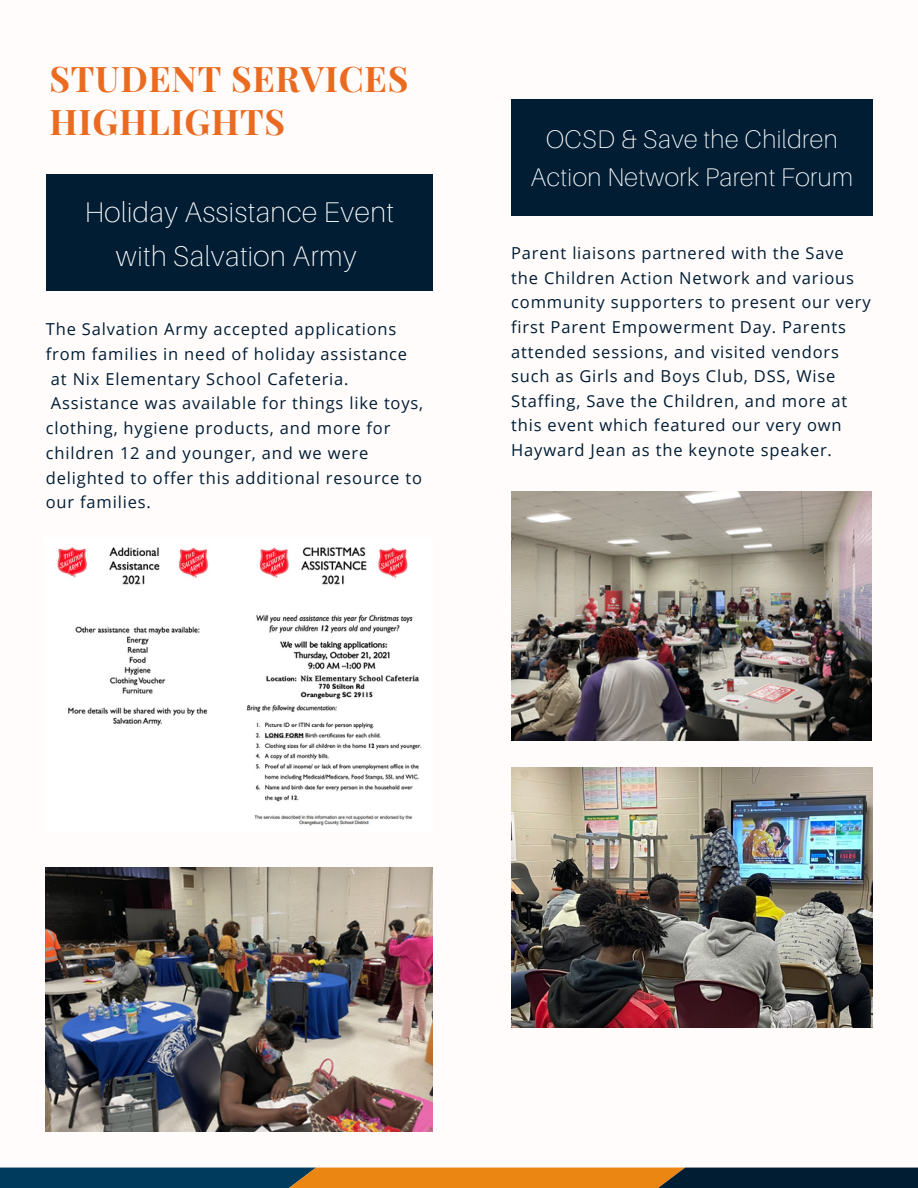
<style>
.page{position:relative;width:918px;height:1188px;background:#fffcfb}
.page>*{position:absolute;margin:0;border:0;box-sizing:border-box;transform-origin:0 0}
.t1{font:700 35.4px/42.8px "Playfair Display";letter-spacing:.02em;color:#ea6a20}
.t2{font:100 28.5px/43.8px "Aileron";letter-spacing:.02em;color:#fff;text-align:center}
.t3{font:100 25.5px/38.2px "Aileron";letter-spacing:.02em;color:#fff;text-align:center}
.t4{font:16.5px/24.6px "Open Sans";letter-spacing:.05em;color:#001d34}
</style>
<div class="page">
<svg style="left:0;top:1168px;width:918px;height:20px;background:#5e5034"></svg>
<div style="left:46px;top:174px;width:387px;height:117px;background:#001d34"></div>
<div style="left:511px;top:99px;width:361px;height:117px;background:#001d34"></div>
<img style="left:46px;top:867px;width:387px;height:265px">
<img style="left:57px;top:547px;width:365px;height:279px">
<img style="left:511px;top:492px;width:361px;height:249px">
<img style="left:511px;top:768px;width:361px;height:259px">
<h1 class="t1" style="left:50px;top:56px;width:360px">STUDENT SERVICES<br>HIGHLIGHTS</h1>
<h2 class="t2" style="left:85px;top:189px;width:311px">Holiday Assistance Event with Salvation Army</h2>
<p class="t4" style="left:46px;top:316px;width:352px">The Salvation Army accepted applications</p>
<p class="t4" style="left:46px;top:341px;width:363px">from families in need of holiday assistance</p>
<p class="t4" style="left:51px;top:366px;width:299px">at Nix Elementary School Cafeteria.</p>
<p class="t4" style="left:51px;top:391px;width:374px">Assistance was available for things like toys,</p>
<p class="t4" style="left:46px;top:415px;width:346px">clothing, hygiene products, and more for</p>
<p class="t4" style="left:46px;top:440px;width:324px">children 12 and younger, and we were</p>
<p class="t4" style="left:46px;top:465px;width:378px">delighted to offer this additional resource to</p>
<p class="t4" style="left:46px;top:490px;width:107px">our families.</p>
<h3 class="t3" style="left:530px;top:119px;width:324px">OCSD &amp; Save the Children<br>Action Network Parent Forum</h3>
<p class="t4" style="left:511px;top:240px;width:361px">Parent liaisons partnered with the Save the Children Action Network and various community supporters to present our very first Parent Empowerment Day. Parents attended sessions, and visited vendors such as Girls and Boys Club, DSS, Wise Staffing, Save the Children, and more at this event which featured our very own Hayward Jean as the keynote speaker.</p>
</div>
